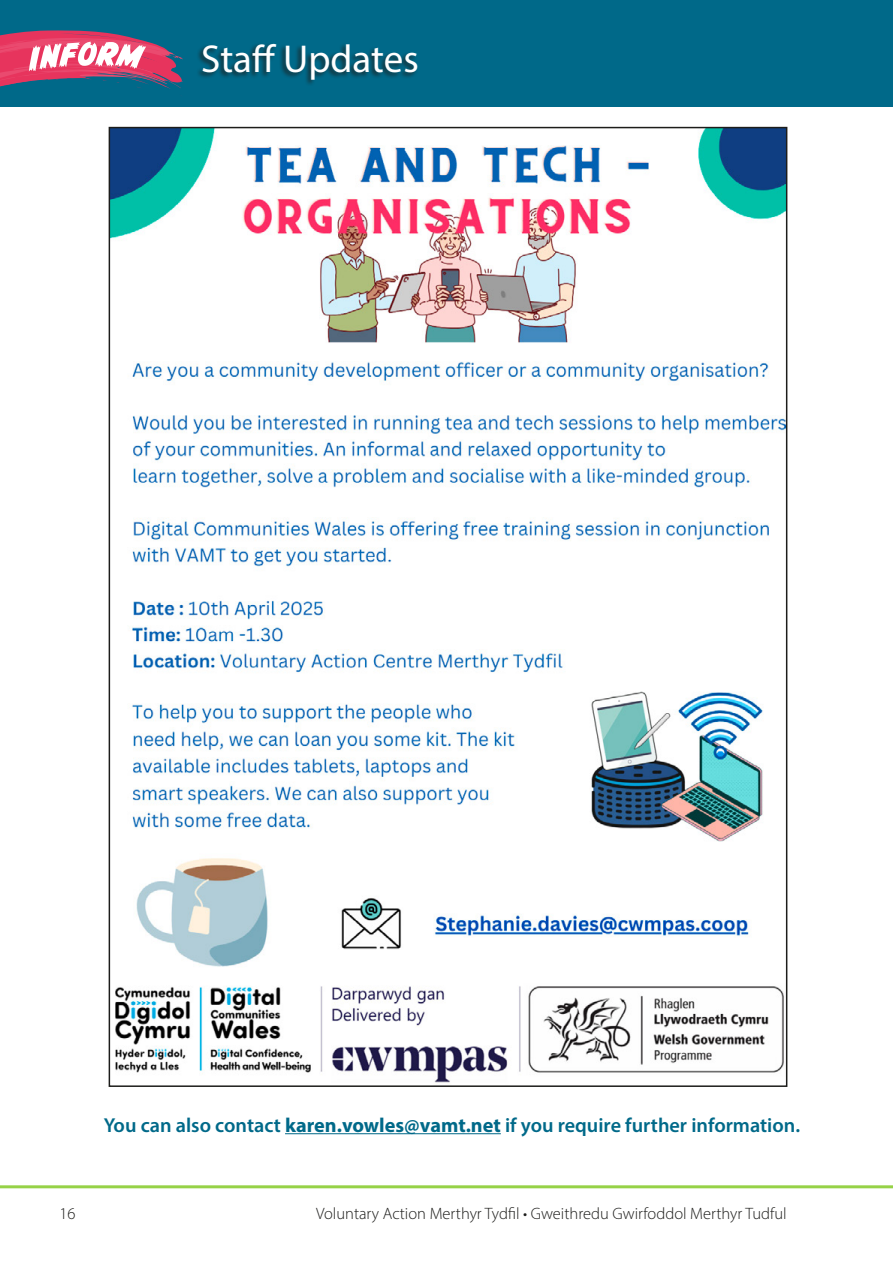
<style>
.page{position:relative;width:893px;height:1263px;background:#fff}
.page>*{position:absolute;margin:0;border:0;box-sizing:border-box;transform-origin:0 0}
.Main_heads{font:39px "Myriad Pro";color:#fff}
.Main_heads-2{font:600 20.25px "Myriad Pro";color:#006989}
.t1{font:300 16.5px "Myriad Pro";color:#1d1d1b}
.s1{font-weight:700}
</style>
<div class="page">
<div style="left:0;top:0;width:893px;height:106px;background:#006989"></div>
<svg style="left:0;top:30px;width:183px;height:77px"></svg>
<hr style="left:0;top:1185px;width:893px;height:3px;background:#96d247">
<img style="left:112px;top:130px;width:672px;height:953px">
<div style="left:196px;top:42px;width:223px;height:44px;background:#1d1d1b;opacity:.75"></div>
<hr style="left:285px;top:1133px;width:216px;height:1px;background:#006989">
<p class="Main_heads" style="left:201px;top:35px;width:219px">Staff Updates</p>
<p class="Main_heads-2" style="left:104px;top:1112px;width:698px">You can also contact <span class="s1">karen.vowles@vamt.net</span> if you require further information.</p>
<p class="t1" style="left:60px;top:1203px;width:18px">16</p>
<p class="t1" style="left:316px;top:1203px;width:472px">Voluntary Action Merthyr Tydfil • Gweithredu Gwirfoddol Merthyr Tudful</p>
</div>
